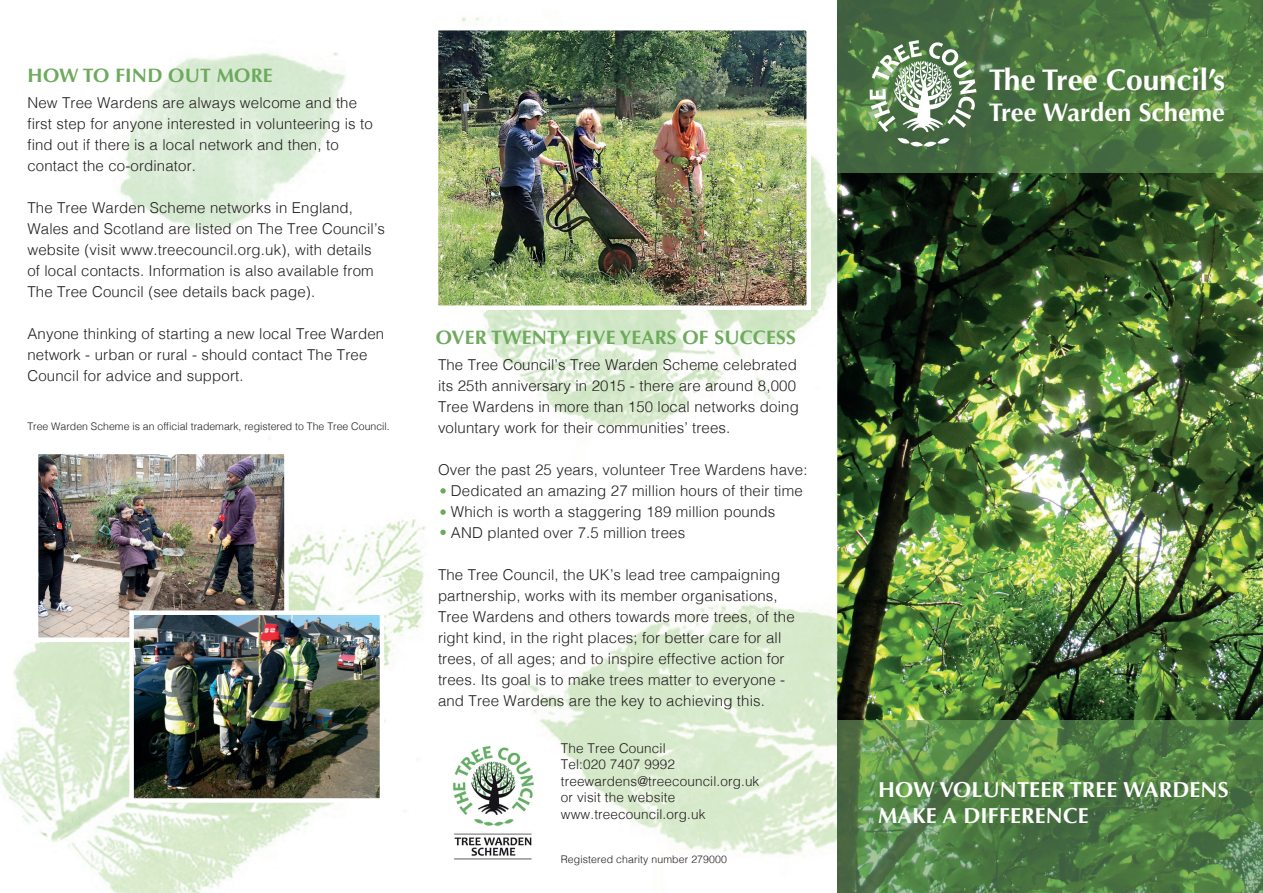
<style>
.page{position:relative;width:1263px;height:893px;background:#fff}
.page>*{position:absolute;margin:0;border:0;box-sizing:border-box;transform-origin:0 0}
.t1{font:700 30px "Optima";color:#fff}
.t2{font:700 25.65px "Optima";color:#fff}
.t3{font:700 21.75px/26.1px "Optima";letter-spacing:.01em;color:#fff}
.t4{font:700 19.5px "Optima";letter-spacing:.01em;color:#6daa5c}
.t5{font:300 15px/21px "Helvetica";letter-spacing:.01em;color:#231f20}
.t6{font:300 13.5px/16.5px "Helvetica";letter-spacing:.01em;color:#231f20}
.t7{font:300 10.5px "Helvetica";color:#231f20}
</style>
<div class="page">
<img style="left:0;top:17px;width:1263px;height:876px">
<img style="left:837px;top:0;width:426px;height:172px">
<img style="left:837px;top:721px;width:426px;height:172px">
<svg style="left:870px;top:40px;width:106px;height:107px"></svg>
<img style="left:445px;top:739px;width:97px;height:127px">
<img style="left:39px;top:455px;width:245px;height:182px">
<div style="left:34px;top:450px;width:255px;height:192px;border:4px solid #fff"></div>
<img style="left:134px;top:615px;width:245px;height:183px">
<div style="left:129px;top:610px;width:255px;height:193px;border:4px solid #fff"></div>
<img style="left:439px;top:31px;width:367px;height:274px">
<div style="left:434px;top:26px;width:377px;height:284px;border:4px solid #fff"></div>
<svg style="left:440px;top:488px;width:6px;height:6px"></svg>
<svg style="left:440px;top:509px;width:6px;height:6px"></svg>
<svg style="left:440px;top:530px;width:6px;height:5px"></svg>
<h3 class="t4" style="left:28px;top:64px;width:246px">HOW TO FIND OUT MORE</h3>
<p class="t5" style="left:27px;top:91px;width:347px">New Tree Wardens are always welcome and the first step for anyone interested in volunteering is to find out if there is a local network and then, to contact the co-ordinator.</p>
<p class="t5" style="left:27px;top:196px;width:359px">The Tree Warden Scheme networks in England, Wales and Scotland are listed on The Tree Council’s website (visit www.treecouncil.org.uk), with details of local contacts. Information is also available from The Tree Council (see details back page).</p>
<p class="t5" style="left:27px;top:322px;width:358px">Anyone thinking of starting a new local Tree Warden network - urban or rural - should contact The Tree<br>Council for advice and support.</p>
<p class="t7" style="left:27px;top:418px;width:364px">Tree Warden Scheme is an official trademark, registered to The Tree Council.</p>
<h3 class="t4" style="left:436px;top:326px;width:361px">OVER TWENTY FIVE YEARS OF SUCCESS</h3>
<p class="t5" style="left:438px;top:353px;width:362px">The Tree Council’s Tree Warden Scheme celebrated its 25th anniversary in 2015 - there are around 8,000<br>Tree Wardens in more than 150 local networks doing voluntary work for their communities’ trees.</p>
<p class="t5" style="left:451px;top:458px;width:358px;text-indent:-13px">Over the past 25 years, volunteer Tree Wardens have:<br>Dedicated an amazing 27 million hours of their time Which is worth a staggering 189 million pounds AND planted over 7.5 million trees</p>
<p class="t5" style="left:438px;top:563px;width:358px">The Tree Council, the UK’s lead tree campaigning partnership, works with its member organisations, Tree Wardens and others towards more trees, of the right kind, in the right places; for better care for all trees, of all ages; and to inspire effective action for trees. Its goal is to make trees matter to everyone - and Tree Wardens are the key to achieving this.</p>
<p class="t6" style="left:561px;top:739px;width:200px">The Tree Council<br>Tel:020 7407 9992 treewardens@treecouncil.org.uk or visit the website www.treecouncil.org.uk</p>
<p class="t7" style="left:561px;top:850px;width:168px">Registered charity number 279000</p>
<h1 class="t1" style="left:989px;top:62px;width:238px">The Tree Council’s</h1>
<h2 class="t2" style="left:989px;top:97px;width:238px">Tree Warden Scheme</h2>
<h3 class="t3" style="left:878px;top:777px;width:352px">HOW VOLUNTEER TREE WARDENS<br>MAKE A DIFFERENCE</h3>
</div>
